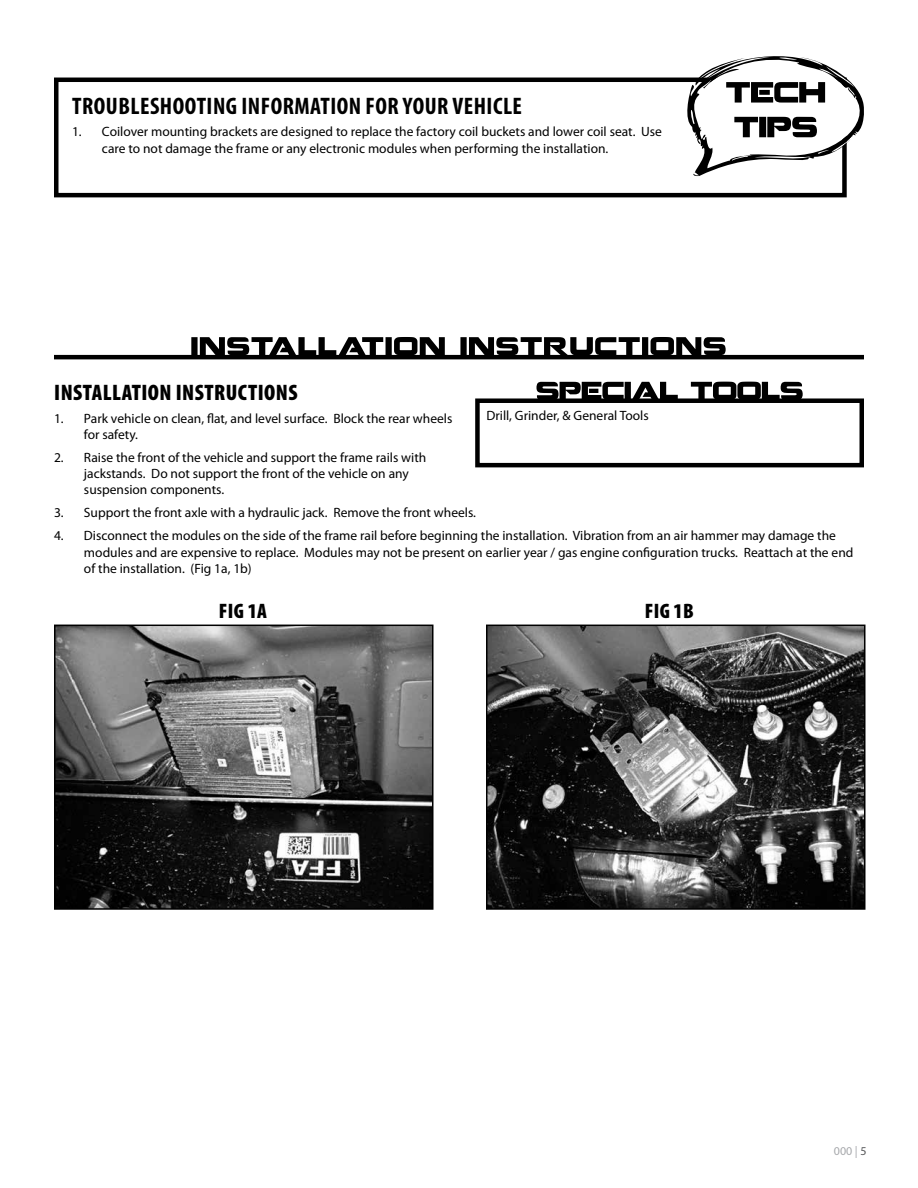
<style>
.page{position:relative;width:918px;height:1188px;background:#fff}
.page>*{position:absolute;margin:0;border:0;box-sizing:border-box;transform-origin:0 0}
.t1{font:700 condensed 24px "Myriad Pro";letter-spacing:.02em;color:#000}
.t2{font:900 condensed 22.5px "Myriad Pro";letter-spacing:.02em;color:#000}
.t3{font:900 condensed 21px "Myriad Pro";letter-spacing:.02em;color:#000}
.t4{font:13.5px/16.2px "Myriad Pro";color:#000}
.t5{font:12px "Myriad Pro";color:#a7a9ac}
.s1{color:#58595b}
</style>
<div class="page">
<svg style="left:191px;top:337px;width:535px;height:18px"></svg>
<hr style="left:54px;top:355px;width:810px;height:4px;background:#000">
<img style="left:57px;top:628px;width:374px;height:279px">
<div style="left:54px;top:625px;width:380px;height:285px;border:2px solid #000"></div>
<img style="left:489px;top:628px;width:374px;height:279px">
<div style="left:486px;top:625px;width:380px;height:285px;border:2px solid #000"></div>
<div style="left:475px;top:398px;width:389px;height:69px;border:4px solid #000"></div>
<svg style="left:537px;top:382px;width:266px;height:18px"></svg>
<div style="left:54px;top:78px;width:793px;height:119px;border:4px solid #000"></div>
<svg style="left:687px;top:56px;width:177px;height:120px"></svg>
<h1 class="t1" style="left:72px;top:91px;width:451px">TROUBLESHOOTING INFORMATION FOR YOUR VEHICLE</h1>
<p class="t4" style="left:102px;top:124px;width:561px;text-indent:-30px">1. Coilover mounting brackets are designed to replace the factory coil buckets and lower coil seat. Use care to not damage the frame or any electronic modules when performing the installation.</p>
<h2 class="t2" style="left:54px;top:380px;width:245px">INSTALLATION INSTRUCTIONS</h2>
<p class="t4" style="left:84px;top:410px;width:370px;text-indent:-30px">1. Park vehicle on clean, flat, and level surface. Block the rear wheels for safety.</p>
<p class="t4" style="left:84px;top:449px;width:344px;text-indent:-30px">2. Raise the front of the vehicle and support the frame rails with jackstands. Do not support the front of the vehicle on any suspension components.</p>
<p class="t4" style="left:54px;top:505px;width:424px">3. Support the front axle with a hydraulic jack. Remove the front wheels.</p>
<p class="t4" style="left:84px;top:527px;width:771px;text-indent:-30px">4. Disconnect the modules on the side of the frame rail before beginning the installation. Vibration from an air hammer may damage the modules and are expensive to replace. Modules may not be present on earlier year / gas engine configuration trucks. Reattach at the end of the installation. (Fig 1a, 1b)</p>
<h3 class="t3" style="left:219px;top:599px;width:50px">FIG 1A</h3>
<h3 class="t3" style="left:645px;top:599px;width:51px">FIG 1B</h3>
<p class="t4" style="left:486px;top:407px;width:164px">Drill, Grinder, &amp; General Tools</p>
<p class="t5" style="left:834px;top:1143px;width:34px">000 | <span class="s1">5</span></p>
</div>
